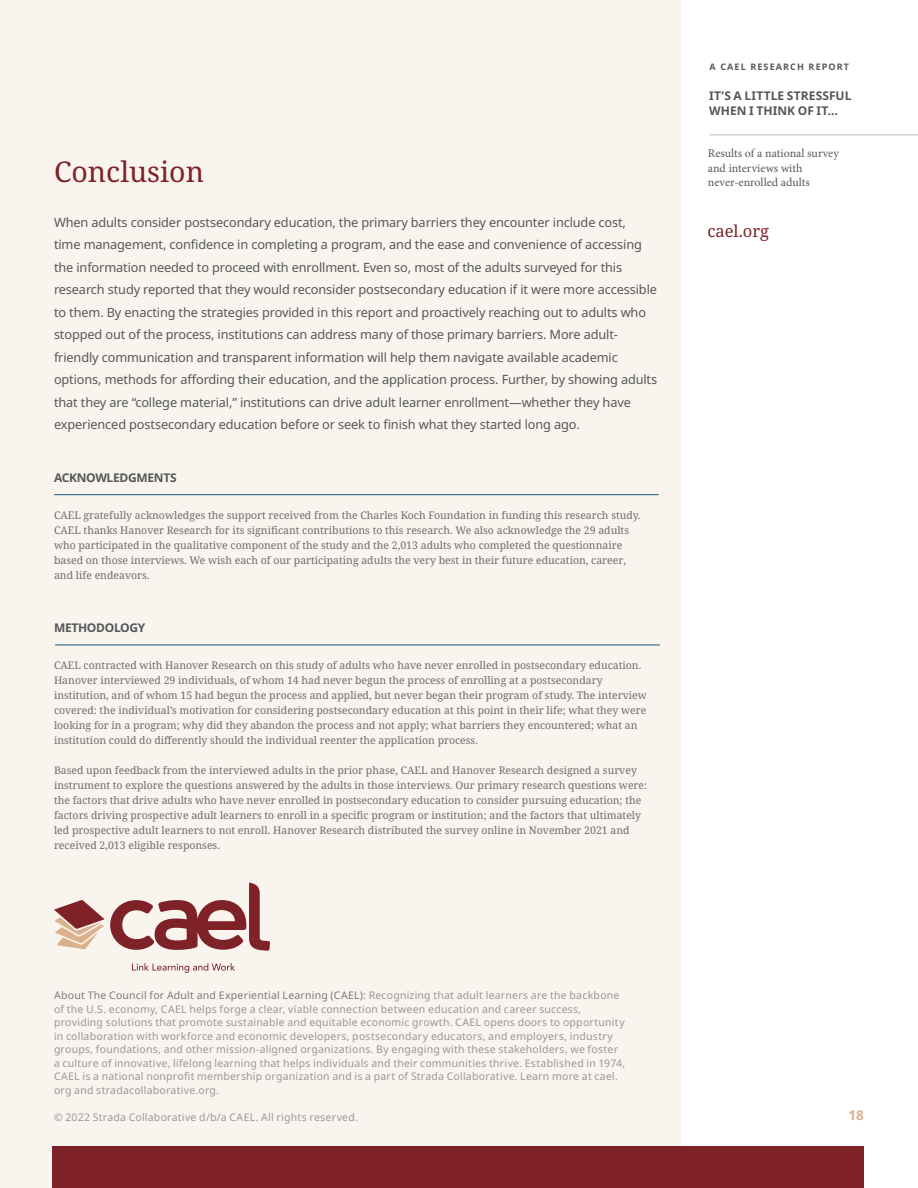
<style>
.page{position:relative;width:918px;height:1188px;background:#fff}
.page>*{position:absolute;margin:0;border:0;box-sizing:border-box;transform-origin:0 0}
.HEADER_1_RED{font:28.5px "Noto Serif";color:#7e2227}
.t1{font:16.5px "Noto Serif";color:#7e2227}
.t2{font:700 13.5px "Noto Sans";color:#d9b28d}
.COPY_1{font:12.75px/22.5px "Noto Sans";letter-spacing:-.01em;color:#545759}
.t3{font:12px/14.4px "Minion Pro";color:#57585a}
.SUBHEAD_2_GRAY{font:700 12px/15px "Noto Sans";letter-spacing:.005em;color:#545759}
.SUBHEAD_2_GRAY-2{font:700 12px "Noto Sans";letter-spacing:-.025em;color:#545759}
.COPY_SMALL{font:10.5px/15px "Noto Serif";color:#6e6e6f}
.t4{font:10.5px/13.5px "Noto Sans";letter-spacing:.02em;color:#9a9799}
.t5{font:700 9px "Noto Sans";letter-spacing:.125em;color:#545759}
.s1{color:#7b7a7c}
</style>
<div class="page">
<div style="left:0;top:0;width:681px;height:1188px;background:#f9f4ee"></div>
<div style="left:53px;top:1146px;width:811px;height:42px;background:#7e2227"></div>
<hr style="left:710px;top:135px;width:208px;height:1px;background:#bbbaba">
<hr style="left:54px;top:494px;width:605px;height:1px;background:#19597c">
<svg style="left:54px;top:883px;width:216px;height:68px"></svg>
<svg style="left:132px;top:963px;width:103px;height:10px"></svg>
<hr style="left:55px;top:645px;width:605px;height:1px;background:#19597c">
<p class="HEADER_1_RED" style="left:54px;top:152px;width:152px">Conclusion</p>
<p class="COPY_1" style="left:54px;top:211px;width:605px">When adults consider postsecondary education, the primary barriers they encounter include cost,<br>time management, confidence in completing a program, and the ease and convenience of accessing the information needed to proceed with enrollment. Even so, most of the adults surveyed for this research study reported that they would reconsider postsecondary education if it were more accessible to them. By enacting the strategies provided in this report and proactively reaching out to adults who stopped out of the process, institutions can address many of those primary barriers. More adult&shy;friendly communication and transparent information will help them navigate available academic options, methods for affording their education, and the application process. Further, by showing adults that they are “college material,” institutions can drive adult learner enrollment—whether they have experienced postsecondary education before or seek to finish what they started long ago.</p>
<p class="SUBHEAD_2_GRAY-2" style="left:54px;top:469px;width:124px">ACKNOWLEDGMENTS</p>
<p class="COPY_SMALL" style="left:54px;top:508px;width:588px">CAEL gratefully acknowledges the support received from the Charles Koch Foundation in funding this research study.<br>CAEL thanks Hanover Research for its significant contributions to this research. We also acknowledge the 29 adults who participated in the qualitative component of the study and the 2,013 adults who completed the questionnaire based on those interviews. We wish each of our participating adults the very best in their future education, career, and life endeavors.</p>
<p class="SUBHEAD_2_GRAY-2" style="left:54px;top:619px;width:93px">METHODOLOGY</p>
<p class="COPY_SMALL" style="left:54px;top:658px;width:594px">CAEL contracted with Hanover Research on this study of adults who have never enrolled in postsecondary education.<br>Hanover interviewed 29 individuals, of whom 14 had never begun the process of enrolling at a postsecondary institution, and of whom 15 had begun the process and applied, but never began their program of study. The interview covered: the individual’s motivation for considering postsecondary education at this point in their life; what they were looking for in a program; why did they abandon the process and not apply; what barriers they encountered; what an institution could do differently should the individual reenter the application process.</p>
<p class="COPY_SMALL" style="left:54px;top:763px;width:595px">Based upon feedback from the interviewed adults in the prior phase, CAEL and Hanover Research designed a survey instrument to explore the questions answered by the adults in those interviews. Our primary research questions were: the factors that drive adults who have never enrolled in postsecondary education to consider pursuing education; the factors driving prospective adult learners to enroll in a specific program or institution; and the factors that ultimately led prospective adult learners to not enroll. Hanover Research distributed the survey online in November 2021 and received 2,013 eligible responses.</p>
<p class="t5" style="left:710px;top:60px;width:141px">A CAEL RESEARCH REPORT</p>
<p class="SUBHEAD_2_GRAY" style="left:709px;top:89px;width:144px">IT’S A LITTLE STRESSFUL<br>WHEN I THINK OF IT…</p>
<p class="t3" style="left:708px;top:146px;width:133px">Results of a national survey and interviews with</p>
<p class="t3" style="left:708px;top:175px;width:103px">never-enrolled adults</p>
<h2 class="t1" style="left:707px;top:219px;width:63px">cael.org</h2>
<p class="t4" style="left:54px;top:989px;width:573px"><span class="s1">About The Council for Adult and Experiential Learning (CAEL):</span> Recognizing that adult learners are the backbone of the U.S. economy, CAEL helps forge a clear, viable connection between education and career success, providing solutions that promote sustainable and equitable economic growth. CAEL opens doors to opportunity in collaboration with workforce and economic developers, postsecondary educators, and employers, industry groups, foundations, and other mission-aligned organizations. By engaging with these stakeholders, we foster a culture of innovative, lifelong learning that helps individuals and their communities thrive. Established in 1974, CAEL is a national nonprofit membership organization and is a part of Strada Collaborative. Learn more at cael. org and stradacollaborative.org.</p>
<p class="t4" style="left:54px;top:1110px;width:305px">© 2022 Strada Collaborative d/b/a CAEL. All rights reserved.</p>
<p class="t2" style="left:849px;top:1105px;width:17px">18</p>
</div>
